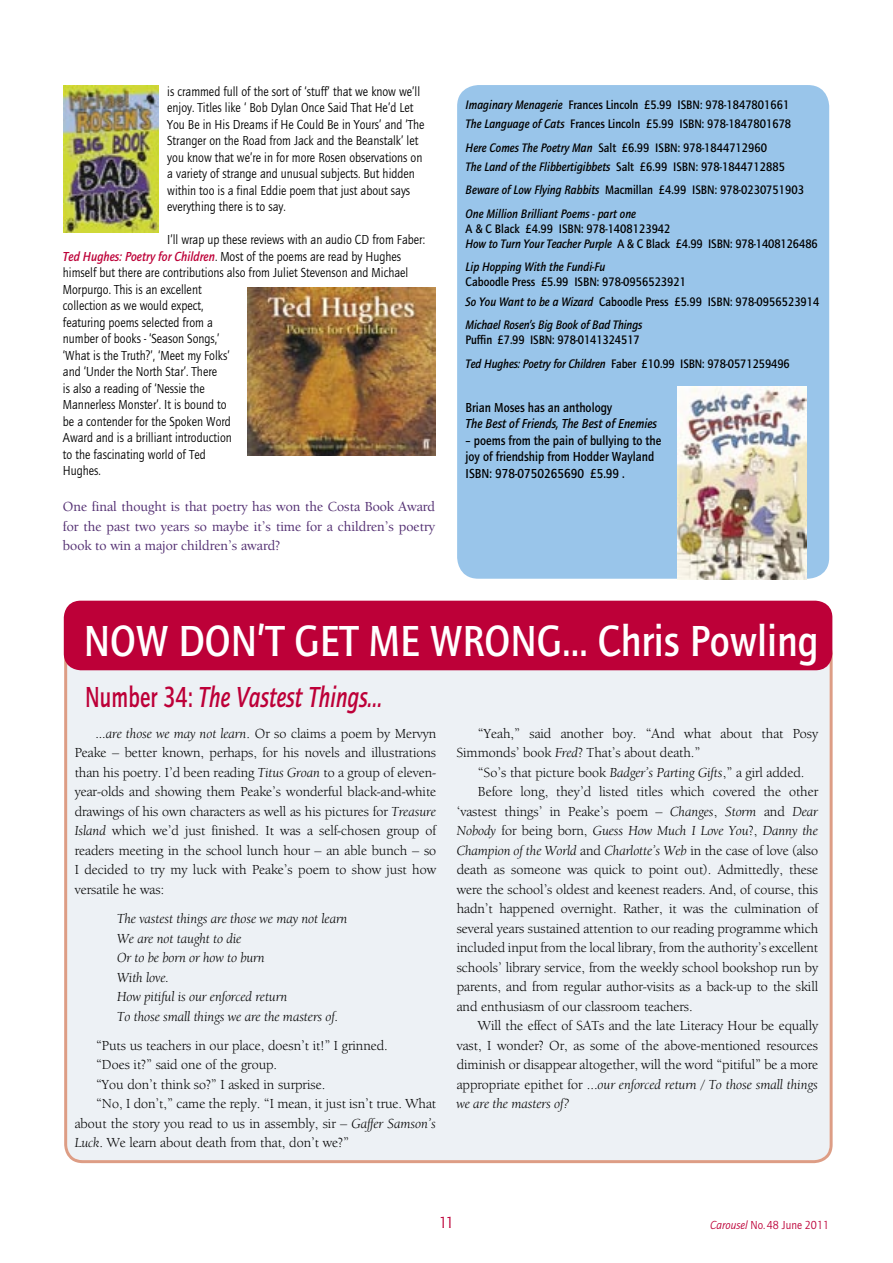
<style>
.page{position:relative;width:893px;height:1263px;background:#fff}
.page>*{position:absolute;margin:0;border:0;box-sizing:border-box;transform-origin:0 0}
.t1{font:700 45px "Quay Itc T";color:#fff;scale:.9 1}
.t2{font:italic 700 30px "Quay Itc T";letter-spacing:.005em;color:#bd0038;scale:.75 1}
.t3{font:16.5px "Quay Itc T";color:#bd0038}
.t4{font:14.25px/19.5px "Berkeley Oldstyle IT Cby BT";color:#000}
.t5{font:italic 14.25px/19.5px "Berkeley Oldstyle IT Cby BT";color:#000}
.t6{font:500 14.25px/19.5px "Berkeley Oldstyle IT Cby BT";color:#532f72;text-align:justify}
.t7{font:13.5px/16.5px "Quay Itc T";color:#000;scale:.9 1}
.t8{font:700 13.5px/16.5px "Quay Itc T";color:#000;scale:.9 1}
.t9{font:italic 700 13.5px "Quay Itc T";color:#000;scale:.9 1}
.t10{font:700 12.75px/19.2px "Quay Itc T";color:#000;scale:.9 1}
.t11{font:italic 700 12.75px/23.5px "Quay Itc T";color:#000;scale:.9 1}
.t12{font:12px "Quay Itc T";color:#bd0038;scale:.95 1}
.s1{font-weight:700;font-style:italic;color:#bd0038}
.s2{font-style:italic}
.s3{font-style:normal}
</style>
<div class="page">
<div style="left:457px;top:85px;width:372px;height:494px;background:#99c5ea;border-radius:21px"></div>
<div style="left:64px;top:636px;width:769px;height:527px;background:#edf1f5"></div>
<div style="left:64px;top:601px;width:768px;height:69px;background:#bd0038;border-radius:17px"></div>
<img style="left:64px;top:85px;width:95px;height:147px">
<img style="left:247px;top:288px;width:189px;height:168px">
<img style="left:678px;top:386px;width:128px;height:193px">
<p class="t7" style="left:167px;top:83px;width:287px">is crammed full of the sort of ‘stuff’ that we know we’ll enjoy. Titles like ‘ Bob Dylan Once Said That He’d Let You Be in His Dreams if He Could Be in Yours’ and ‘The Stranger on the Road from Jack and the Beanstalk’ let you know that we’re in for more Rosen observations on a variety of strange and unusual subjects. But hidden within too is a final Eddie poem that just about says everything there is to say.</p>
<p class="t7" style="left:63px;top:231px;width:404px;text-indent:104px">I’ll wrap up these reviews with an audio CD from Faber:<br><span class="s1">Ted Hughes: Poetry for Children</span>. Most of the poems are read by Hughes himself but there are contributions also from Juliet Stevenson and Michael Morpurgo. This is an excellent<br>collection as we would expect,<br>featuring poems selected from a<br>number of books - ‘Season Songs,’<br>‘What is the Truth?’, ‘Meet my Folks’<br>and ‘Under the North Star’. There<br>is also a reading of ‘Nessie the<br>Mannerless Monster’. It is bound to<br>be a contender for the Spoken Word<br>Award and is a brilliant introduction<br>to the fascinating world of Ted<br>Hughes.</p>
<p class="t6" style="left:63px;top:497px;width:374px">One final thought is that poetry has won the Costa Book Award for the past two years so maybe it’s time for a children’s poetry book to win a major children’s award?</p>
<p class="t10" style="left:466px;top:95px;width:363px"><span class="s2">Imaginary Menagerie</span> Frances Lincoln £5.99 ISBN: 978-1847801661<br><span class="s2">The Language of Cats</span> Frances Lincoln £5.99 ISBN: 978-1847801678</p>
<p class="t10" style="left:466px;top:137px;width:356px"><span class="s2">Here Comes The Poetry Man</span> Salt £6.99 ISBN: 978-1844712960<br><span class="s2">The Land of the Flibbertigibbets</span> Salt £6.99 ISBN: 978-1844712885</p>
<p class="t11" style="left:466px;top:178px;width:377px">Beware of Low Flying Rabbits <span class="s3">Macmillan £4.99 ISBN: 978-0230751903<br></span>One Million Brilliant Poems - part one</p>
<p class="t10" style="left:466px;top:221px;width:393px;line-height:15px">A &amp; C Black £4.99 ISBN: 978-1408123942<br><span class="s2">How to Turn Your Teacher Purple</span> A &amp; C Black £4.99 ISBN: 978-1408126486</p>
<p class="t11" style="left:466px;top:255px;width:157px">Lip Hopping With the Fundi-Fu</p>
<p class="t10" style="left:466px;top:272px;width:395px">Caboodle Press £5.99 ISBN: 978-0956523921<br><span class="s2">So You Want to be a Wizard</span> Caboodle Press £5.99 ISBN: 978-0956523914</p>
<p class="t11" style="left:466px;top:313px;width:198px">Michael Rosen’s Big Book of Bad Things</p>
<p class="t10" style="left:466px;top:328px;width:362px;line-height:23.5px">Puffin £7.99 ISBN: 978-0141324517<br><span class="s2">Ted Hughes: Poetry for Children</span> Faber £10.99 ISBN: 978-0571259496</p>
<p class="t8" style="left:466px;top:399px;width:164px">Brian Moses has an anthology</p>
<p class="t9" style="left:466px;top:416px;width:214px">The Best of Friends, The Best of Enemies</p>
<p class="t8" style="left:466px;top:432px;width:219px">– poems from the pain of bullying to the joy of friendship from Hodder Wayland<br>ISBN: 978-0750265690 £5.99 .</p>
<h1 class="t1" style="left:84px;top:614px;width:818px">NOW DON’T GET ME WRONG… Chris Powling</h1>
<h2 class="t2" style="left:85px;top:679px;width:398px"><span class="s3">Number 34:</span> The Vastest Things...</h2>
<p class="t4" style="left:75px;top:723px;width:363px;text-align:justify;text-indent:21px"><span class="s2">...are those we may not learn</span>. Or so claims a poem by Mervyn Peake – better known, perhaps, for his novels and illustrations than his poetry. I’d been reading <span class="s2">Titus Groan</span> to a group of eleven&shy;year-olds and showing them Peake’s wonderful black-and-white drawings of his own characters as well as his pictures for <span class="s2">Treasure Island</span> which we’d just finished. It was a self-chosen group of readers meeting in the school lunch hour – an able bunch – so I decided to try my luck with Peake’s poem to show just how versatile he was:</p>
<p class="t5" style="left:117px;top:909px;width:232px">The vastest things are those we may not learn<br>We are not taught to die<br>Or to be born or how to burn<br>With love.<br>How pitiful is our enforced return<br>To those small things we are the masters of.</p>
<p class="t4" style="left:96px;top:1035px;width:293px">“Puts us teachers in our place, doesn’t it!” I grinned.</p>
<p class="t4" style="left:96px;top:1055px;width:183px">“Does it?” said one of the group.</p>
<p class="t4" style="left:96px;top:1074px;width:231px">“You don’t think so?” I asked in surprise.</p>
<p class="t4" style="left:96px;top:1094px;width:342px">“No, I don’t,” came the reply. “I mean, it just isn’t true. What</p>
<p class="t4" style="left:75px;top:1113px;width:363px">about the story you read to us in assembly, sir – <span class="s2">Gaffer Samson’s</span></p>
<p class="t4" style="left:75px;top:1133px;width:276px"><span class="s2">Luck</span>. We learn about death from that, don’t we?”</p>
<p class="t4" style="left:457px;top:723px;width:363px;text-indent:21px">“Yeah,” said another boy. “And what about that Posy<br>Simmonds’ book <span class="s2">Fred</span>? That’s about death.”</p>
<p class="t4" style="left:478px;top:762px;width:328px">“So’s that picture book <span class="s2">Badger’s Parting Gifts</span>,” a girl added.</p>
<p class="t4" style="left:478px;top:782px;width:342px">Before long, they’d listed titles which covered the other</p>
<p class="t4" style="left:457px;top:801px;width:363px">‘vastest things’ in Peake’s poem – <span class="s2">Changes</span>, <span class="s2">Storm</span> and <span class="s2">Dear</span></p>
<p class="t5" style="left:457px;top:821px;width:363px">Nobody <span class="s3">for being born,</span> Guess How Much I Love You<span class="s3">?,</span> Danny the</p>
<p class="t5" style="left:457px;top:840px;width:363px">Champion of the World <span class="s3">and</span> Charlotte’s Web <span class="s3">in the case of love (also</span></p>
<p class="t4" style="left:457px;top:860px;width:363px">death as someone was quick to point out). Admittedly, these</p>
<p class="t4" style="left:457px;top:879px;width:363px">were the school’s oldest and keenest readers. And, of course, this</p>
<p class="t4" style="left:457px;top:899px;width:363px">hadn’t happened overnight. Rather, it was the culmination of</p>
<p class="t4" style="left:457px;top:918px;width:363px">several years sustained attention to our reading programme which</p>
<p class="t4" style="left:457px;top:938px;width:363px">included input from the local library, from the authority’s excellent</p>
<p class="t4" style="left:457px;top:957px;width:363px">schools’ library service, from the weekly school bookshop run by</p>
<p class="t4" style="left:457px;top:977px;width:363px">parents, and from regular author-visits as a back-up to the skill</p>
<p class="t4" style="left:457px;top:996px;width:238px">and enthusiasm of our classroom teachers.</p>
<p class="t4" style="left:478px;top:1016px;width:342px">Will the effect of SATs and the late Literacy Hour be equally</p>
<p class="t4" style="left:457px;top:1035px;width:363px">vast, I wonder? Or, as some of the above-mentioned resources</p>
<p class="t4" style="left:457px;top:1055px;width:363px">diminish or disappear altogether, will the word “pitiful” be a more</p>
<p class="t5" style="left:457px;top:1074px;width:363px"><span class="s3">appropriate epithet for ...</span>our enforced return / To those small things</p>
<p class="t5" style="left:457px;top:1094px;width:115px">we are the masters of?</p>
<p class="t3" style="left:439px;top:1213px;width:17px">11</p>
<p class="t12" style="left:710px;top:1218px;width:127px"><span class="s2">Carousel</span> No.48 June 2011</p>
</div>
